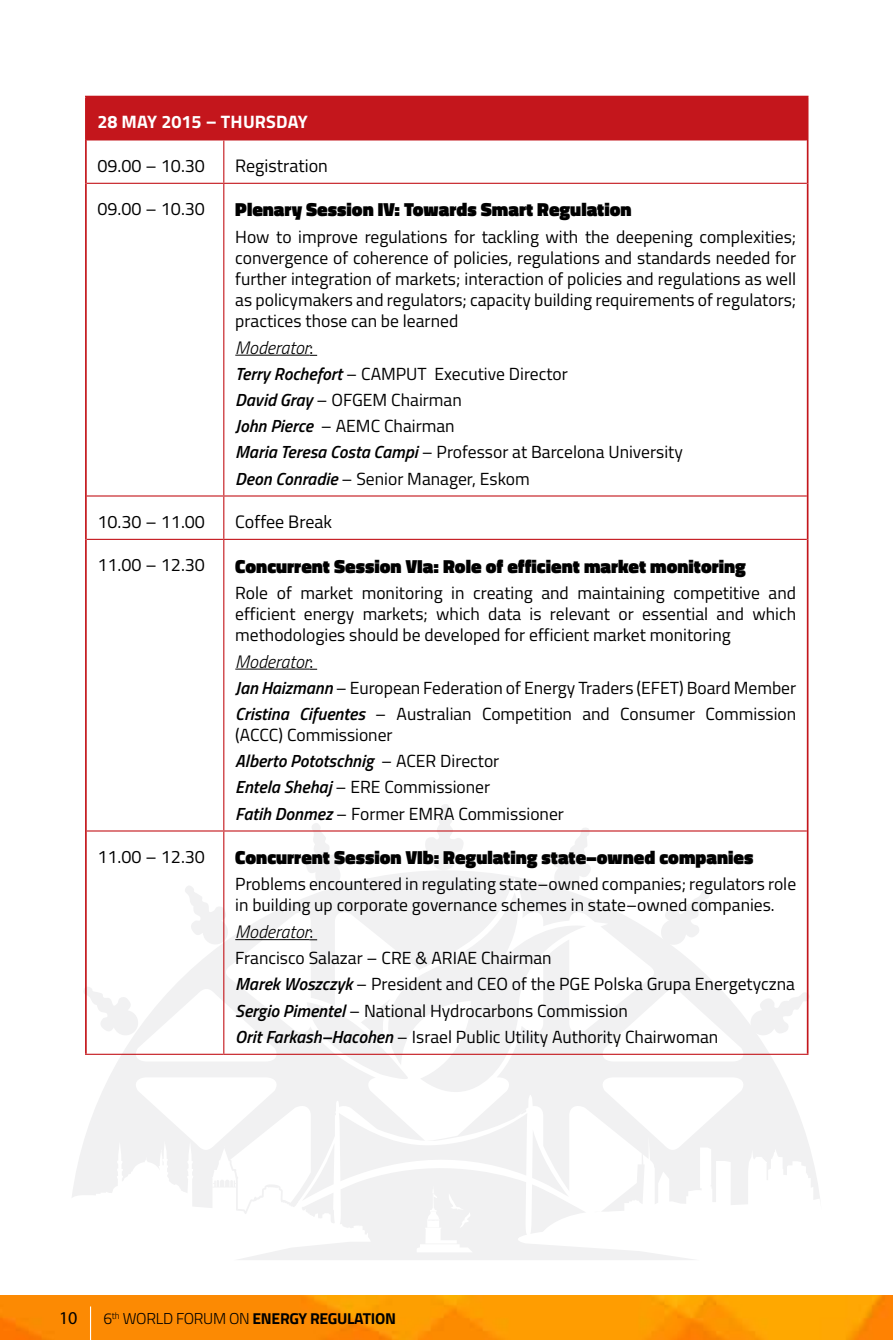
<style>
.page{position:relative;width:893px;height:1340px;background:#fff}
.page>*{position:absolute;margin:0;border:0;box-sizing:border-box;transform-origin:0 0}
.t1{font:900 19.12px "Titillium Web";color:#000}
.t2{font:18.22px "Myriad Pro";color:#000}
.t3{font:18px "Titillium Web";color:#000}
.t4{font:italic 300 18px "Titillium Web";color:#000}
.t5{font:700 18px "Titillium Web";color:#fff}
.t6{font:17.55px/26.1px "Titillium Web";color:#000}
.t7{font:700 15.75px "Titillium Web";letter-spacing:-.02em;color:#000}
.t8{font:300 9.22px "Titillium Web";color:#000}
.s1{font-weight:400;font-style:normal;font-size:17.55px}
.s2{font-weight:600;font-style:italic}
.s3{font-weight:300}
.s4{font-size:15.75px}
</style>
<div class="page">
<img style="left:0;top:1295px;width:893px;height:44px">
<hr style="left:90px;top:1306px;width:1px;height:33px;background:#fff">
<svg style="left:72px;top:870px;width:748px;height:335px"></svg>
<div style="left:86px;top:97px;width:722px;height:43px;background:#c4161c"></div>
<hr style="left:85px;top:96px;width:139px;height:1px;background:#c4161c">
<hr style="left:85px;top:97px;width:2px;height:43px;background:#c4161c">
<hr style="left:224px;top:96px;width:584px;height:1px;background:#c4161c">
<hr style="left:85px;top:140px;width:2px;height:43px;background:#c4161c">
<hr style="left:807px;top:140px;width:1px;height:43px;background:#c4161c">
<hr style="left:85px;top:183px;width:2px;height:313px;background:#c4161c">
<hr style="left:807px;top:183px;width:1px;height:313px;background:#c4161c">
<hr style="left:85px;top:496px;width:2px;height:43px;background:#c4161c">
<hr style="left:807px;top:496px;width:1px;height:43px;background:#c4161c">
<hr style="left:85px;top:539px;width:2px;height:292px;background:#c4161c">
<hr style="left:807px;top:539px;width:1px;height:292px;background:#c4161c">
<hr style="left:85px;top:831px;width:2px;height:222px;background:#c4161c">
<hr style="left:807px;top:831px;width:1px;height:222px;background:#c4161c">
<hr style="left:223px;top:140px;width:1px;height:43px;background:#c4161c">
<hr style="left:87px;top:183px;width:137px;height:1px;background:#c4161c">
<hr style="left:224px;top:183px;width:583px;height:1px;background:#c4161c">
<hr style="left:223px;top:184px;width:1px;height:311px;background:#c4161c">
<hr style="left:87px;top:495px;width:137px;height:1px;background:#c4161c">
<hr style="left:224px;top:495px;width:583px;height:1px;background:#c4161c">
<hr style="left:223px;top:496px;width:1px;height:43px;background:#c4161c">
<hr style="left:87px;top:539px;width:137px;height:1px;background:#c4161c">
<hr style="left:224px;top:539px;width:583px;height:1px;background:#c4161c">
<hr style="left:223px;top:540px;width:1px;height:290px;background:#c4161c">
<hr style="left:87px;top:830px;width:137px;height:1px;background:#c4161c">
<hr style="left:224px;top:830px;width:583px;height:1px;background:#c4161c">
<hr style="left:85px;top:1053px;width:139px;height:1px;background:#c4161c">
<hr style="left:224px;top:1053px;width:584px;height:1px;background:#c4161c">
<hr style="left:235px;top:355px;width:74px;height:1px;background:#000">
<hr style="left:235px;top:668px;width:74px;height:1px;background:#000">
<svg style="left:183px;top:804px;width:527px;height:456px"></svg>
<p class="t5" style="left:97px;top:108px;width:212px">28 MAY 2015 – THURSDAY</p>
<p class="t3" style="left:97px;top:152px;width:109px">09.00 – 10.30</p>
<p class="t3" style="left:235px;top:152px;width:94px">Registration</p>
<p class="t3" style="left:97px;top:196px;width:109px">09.00 – 10.30</p>
<p class="t1" style="left:235px;top:196px;width:398px">Plenary Session IV: Towards Smart Regulation</p>
<p class="t6" style="left:235px;top:225px;width:562px;line-height:21.2px;text-align:justify">How to improve regulations for tackling with the deepening complexities; convergence of coherence of policies, regulations and standards needed for further integration of markets; interaction of policies and regulations as well as policymakers and regulators; capacity building requirements of regulators; practices those can be learned</p>
<p class="t4" style="left:235px;top:334px;width:80px">Moderator<span class="s1">:</span></p>
<p class="t6" style="left:235px;top:360px;width:449px"><span class="s2">Terry Rochefort</span> – CAMPUT Executive Director<br><span class="s2">David Gray</span> – OFGEM Chairman<br><span class="s2">John Pierce</span> – AEMC Chairman<br><span class="s2">Maria Teresa Costa Campi</span> – Professor at Barcelona University <span class="s2">Deon Conradie</span> – Senior Manager, Eskom</p>
<p class="t3" style="left:97px;top:508px;width:109px">10.30 – 11.00</p>
<p class="t3" style="left:235px;top:508px;width:98px">Coffee Break</p>
<p class="t3" style="left:97px;top:552px;width:109px">11.00 – 12.30</p>
<p class="t1" style="left:235px;top:552px;width:512px">Concurrent Session VIa: Role of efficient market monitoring</p>
<p class="t6" style="left:235px;top:581px;width:562px;line-height:21.2px;text-align:justify">Role of market monitoring in creating and maintaining competitive and efficient energy markets; which data is relevant or essential and which methodologies should be developed for efficient market monitoring</p>
<p class="t4" style="left:235px;top:648px;width:80px">Moderator<span class="s1">:</span></p>
<p class="t6" style="left:235px;top:673px;width:562px"><span class="s2">Jan Haizmann</span> – European Federation of Energy Traders (EFET) Board Member<br><span class="s2">Cristina Cifuentes</span> – Australian Competition and Consumer Commission</p>
<p class="t6" style="left:235px;top:721px;width:330px">(ACCC) Commissioner<br><span class="s2">Alberto Pototschnig</span> – ACER Director<br><span class="s2">Entela Shehaj</span> – ERE Commissioner<br><span class="s2">Fatih Donmez</span> – Former EMRA Commissioner</p>
<p class="t3" style="left:97px;top:843px;width:109px">11.00 – 12.30</p>
<p class="t1" style="left:235px;top:843px;width:520px">Concurrent Session VIb: Regulating state–owned companies</p>
<p class="t6" style="left:235px;top:872px;width:562px;line-height:21.2px">Problems encountered in regulating state–owned companies; regulators role in building up corporate governance schemes in state–owned companies.</p>
<p class="t4" style="left:235px;top:918px;width:80px">Moderator<span class="s1">:</span></p>
<p class="t6" style="left:235px;top:944px;width:561px">Francisco Salazar – CRE &amp; ARIAE Chairman<br><span class="s2">Marek Woszczyk</span> – President and CEO of the PGE Polska Grupa Energetyczna <span class="s2">Sergio Pimentel</span> – National Hydrocarbons Commission<br><span class="s2">Orit Farkash–Hacohen</span> – Israel Public Utility Authority Chairwoman</p>
<p class="t2" style="left:59px;top:1306px;width:20px">10</p>
<p class="t7" style="left:123px;top:1306px;width:275px"><span class="s3">WORLD FORUM ON</span> ENERGY REGULATION</p>
<p class="t8" style="left:103px;top:1309px;width:18px"><span class="s4">6</span>th</p>
</div>
